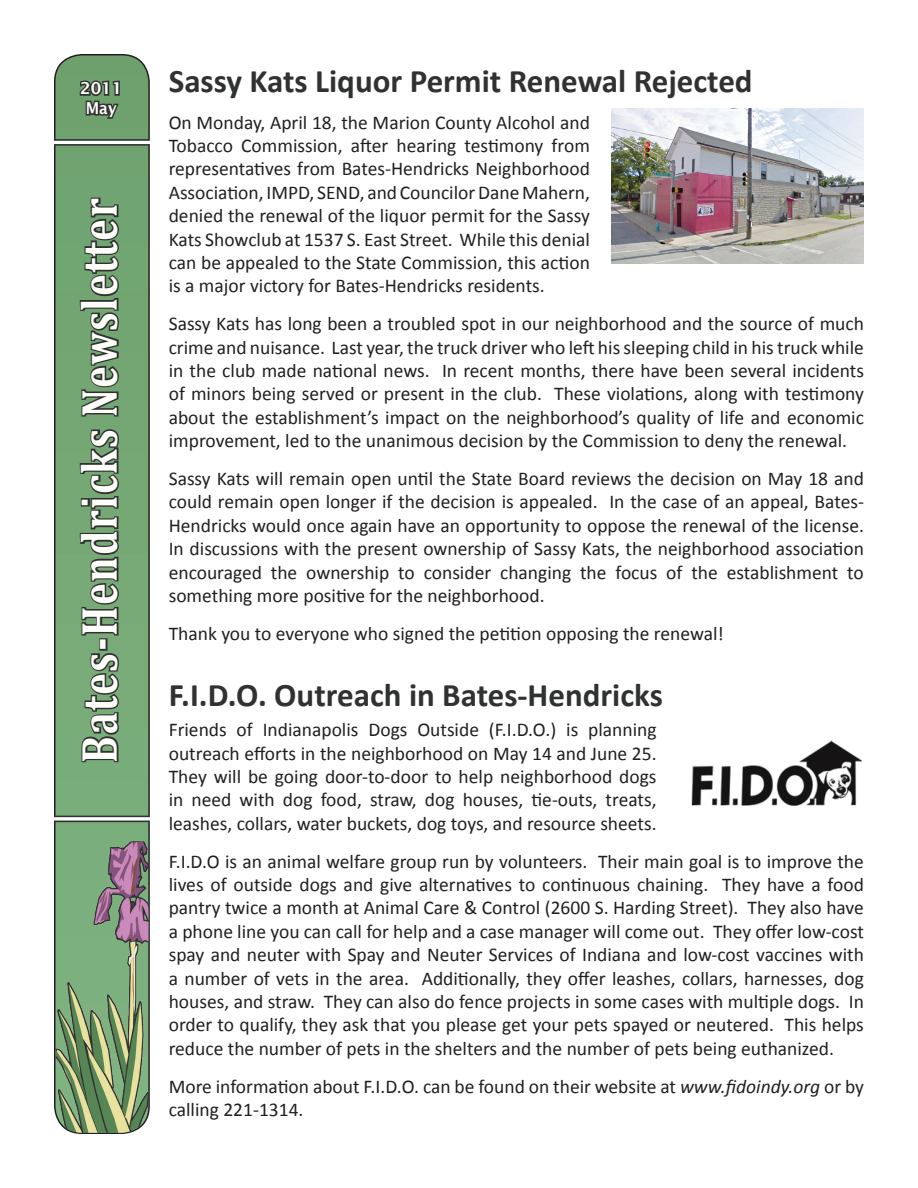
<style>
.page{position:relative;width:918px;height:1188px;background:#fff}
.page>*{position:absolute;margin:0;border:0;box-sizing:border-box;transform-origin:0 0}
.t1{font:700 51px "Cambria";letter-spacing:.04em;color:#fffefa;scale:.8 1}
.t2{font:700 33px "Calibri";color:#303131}
.t3{font:19.5px/23.4px "Calibri";color:#231f20;text-align:justify}
.t4{font:600 16.5px/19.8px "Lucida Sans";color:#fffefa;text-align:center}
.s1{font-style:italic}
</style>
<div class="page">
<div style="left:55px;top:55px;width:94px;height:1062px;background:#75a774"></div>
<div style="left:54px;top:54px;width:96px;height:1080px;border:2px solid #231f20;border-radius:27px"></div>
<hr style="left:52px;top:141px;width:99px;height:3px;background:#fff">
<hr style="left:55px;top:139px;width:94px;height:2px;background:#303131">
<hr style="left:55px;top:144px;width:94px;height:2px;background:#303131">
<svg style="left:54px;top:817px;width:96px;height:4px"></svg>
<hr style="left:55px;top:816px;width:94px;height:1px;background:#303131">
<hr style="left:55px;top:821px;width:94px;height:1px;background:#303131">
<img style="left:56px;top:841px;width:92px;height:292px">
<svg style="left:80px;top:651px;width:41px;height:113px;background:#5a785a"></svg>
<div style="left:99px;top:638px;width:8px;height:13px;border:3px solid #303131"></div>
<svg style="left:78px;top:427px;width:43px;height:210px;background:#5a795a"></svg>
<svg style="left:78px;top:196px;width:44px;height:222px;background:#597959"></svg>
<svg style="left:78px;top:78px;width:43px;height:43px;background:#516c51"></svg>
<img style="left:612px;top:108px;width:252px;height:156px">
<img style="left:691px;top:740px;width:171px;height:66px">
<p class="t4" style="left:80px;top:78px;width:44px">2011<br>May</p>
<h1 class="t1" style="left:69px;top:763px;width:707px;rotate:-90deg">Bates-Hendricks Newsletter</h1>
<h2 class="t2" style="left:169px;top:61px;width:585px">Sassy Kats Liquor Permit Renewal Rejected</h2>
<p class="t3" style="left:169px;top:110px;width:423px">On Monday, April 18, the Marion County Alcohol and Tobacco Commission, after hearing testimony from representatives from Bates-Hendricks Neighborhood Association, IMPD, SEND, and Councilor Dane Mahern, denied the renewal of the liquor permit for the Sassy Kats Showclub at 1537 S. East Street. While this denial can be appealed to the State Commission, this action is a major victory for Bates-Hendricks residents.</p>
<p class="t3" style="left:169px;top:311px;width:697px">Sassy Kats has long been a troubled spot in our neighborhood and the source of much crime and nuisance. Last year, the truck driver who left his sleeping child in his truck while in the club made national news. In recent months, there have been several incidents of minors being served or present in the club. These violations, along with testimony about the establishment’s impact on the neighborhood’s quality of life and economic improvement, led to the unanimous decision by the Commission to deny the renewal.</p>
<p class="t3" style="left:169px;top:466px;width:697px">Sassy Kats will remain open until the State Board reviews the decision on May 18 and could remain open longer if the decision is appealed. In the case of an appeal, Bates-Hendricks would once again have an opportunity to oppose the renewal of the license.<br>In discussions with the present ownership of Sassy Kats, the neighborhood association encouraged the ownership to consider changing the focus of the establishment to something more positive for the neighborhood.</p>
<p class="t3" style="left:169px;top:621px;width:557px">Thank you to everyone who signed the petition opposing the renewal!</p>
<h2 class="t2" style="left:169px;top:674px;width:496px">F.I.D.O. Outreach in Bates-Hendricks</h2>
<p class="t3" style="left:169px;top:717px;width:489px">Friends of Indianapolis Dogs Outside (F.I.D.O.) is planning outreach efforts in the neighborhood on May 14 and June 25.<br>They will be going door-to-door to help neighborhood dogs in need with dog food, straw, dog houses, tie-outs, treats, leashes, collars, water buckets, dog toys, and resource sheets.</p>
<p class="t3" style="left:169px;top:848px;width:697px">F.I.D.O is an animal welfare group run by volunteers. Their main goal is to improve the lives of outside dogs and give alternatives to continuous chaining. They have a food pantry twice a month at Animal Care &amp; Control (2600 S. Harding Street). They also have a phone line you can call for help and a case manager will come out. They offer low-cost spay and neuter with Spay and Neuter Services of Indiana and low-cost vaccines with a number of vets in the area. Additionally, they offer leashes, collars, harnesses, dog houses, and straw. They can also do fence projects in some cases with multiple dogs. In order to qualify, they ask that you please get your pets spayed or neutered. This helps reduce the number of pets in the shelters and the number of pets being euthanized.</p>
<p class="t3" style="left:169px;top:1073px;width:697px">More information about F.I.D.O. can be found on their website at <span class="s1">www.fidoindy.org</span> or by calling 221-1314.</p>
</div>
